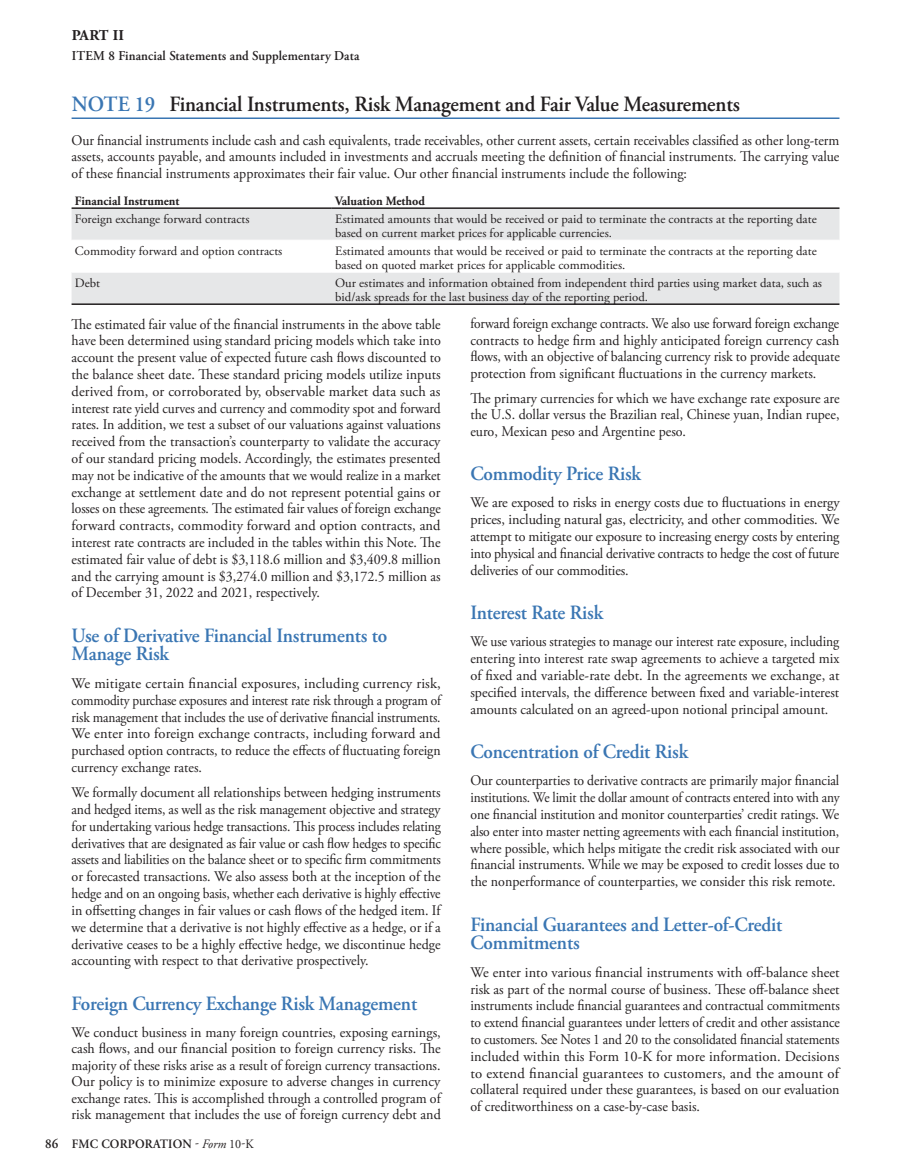
<style>
.page{position:relative;width:905px;height:1175px;background:#fff}
.page>*{position:absolute;margin:0;border:0;box-sizing:border-box;transform-origin:0 0}
.t1{font:600 21.75px "Adobe Garamond Pro";letter-spacing:-.01em;color:#231f20;scale:.95 1}
.t2{font:600 20.25px/18.8px "Adobe Garamond Pro";letter-spacing:-.01em;color:#3a76b3;scale:.95 1}
.t3{font:700 15px "Adobe Garamond Pro";color:#231f20}
.t4{font:14.7px/16.8px "Adobe Garamond Pro";color:#231f20;text-align:justify;scale:.94 1}
.t5{font:14.7px/16.8px "Adobe Garamond Pro";color:#231f20;text-align:justify}
.t6{font:14.7px/16.8px "Adobe Garamond Pro";color:#231f20;text-align:justify;scale:.95 1}
.t7{font:14.7px/16.8px "Adobe Garamond Pro";color:#231f20;text-align:justify;scale:.93 1}
.t8{font:14.7px/16.5px "Adobe Garamond Pro";color:#231f20;text-align:justify;scale:.96 1}
.t9{font:14.7px/16.8px "Adobe Garamond Pro";color:#231f20;text-align:justify;scale:.92 1}
.t10{font:14.7px/16.5px "Adobe Garamond Pro";color:#231f20;text-align:justify;scale:.91 1}
.t11{font:600 13.5px "Adobe Garamond Pro";letter-spacing:.01em;color:#231f20;scale:.95 1}
.t12{font:12.75px/14.2px "Adobe Garamond Pro";color:#231f20}
.t13{font:700 12.75px "Adobe Garamond Pro";color:#231f20;scale:.95 1}
.t14{font:600 12.75px "Adobe Garamond Pro";letter-spacing:.015em;color:#231f20;scale:.95 1}
.s1{color:#3a76b3}
.s2{font-size:13.5px}
.s3{font-weight:400}
.s4{font-weight:400;font-style:italic}
</style>
<div class="page">
<hr style="left:72px;top:117px;width:767px;height:2px;background:#3a76b3">
<svg style="left:72px;top:209px;width:767px;height:94px;fill:#e6e7e8"></svg>
<hr style="left:72px;top:207px;width:260px;height:2px;background:#231f20">
<hr style="left:332px;top:207px;width:507px;height:2px;background:#231f20">
<hr style="left:72px;top:240px;width:260px;height:1px;background:#fff">
<hr style="left:72px;top:272px;width:260px;height:1px;background:#fff">
<hr style="left:332px;top:240px;width:507px;height:1px;background:#fff">
<hr style="left:332px;top:272px;width:507px;height:1px;background:#fff">
<hr style="left:72px;top:303px;width:767px;height:2px;background:#231f20">
<p class="t3" style="left:72px;top:29px;width:54px">PART II</p>
<p class="t11" style="left:72px;top:50px;width:304px">ITEM 8 Financial Statements and Supplementary Data</p>
<h1 class="t1" style="left:72px;top:96px;width:705px"><span class="s1">NOTE 19</span> Financial Instruments, Risk Management and Fair Value Measurements</h1>
<p class="t4" style="left:72px;top:132px;width:818px">Our financial instruments include cash and cash equivalents, trade receivables, other current assets, certain receivables classified as other long-term assets, accounts payable, and amounts included in investments and accruals meeting the definition of financial instruments. The carrying value of these financial instruments approximates their fair value. Our other financial instruments include the following:</p>
<p class="t13" style="left:75px;top:195px;width:112px">Financial Instrument</p>
<p class="t13" style="left:335px;top:195px;width:96px">Valuation Method</p>
<p class="t12" style="left:75px;top:212px;width:176px">Foreign exchange forward contracts</p>
<p class="t12" style="left:335px;top:212px;width:483px">Estimated amounts that would be received or paid to terminate the contracts at the reporting date based on current market prices for applicable currencies.</p>
<p class="t12" style="left:75px;top:244px;width:209px">Commodity forward and option contracts</p>
<p class="t12" style="left:335px;top:244px;width:483px">Estimated amounts that would be received or paid to terminate the contracts at the reporting date based on quoted market prices for applicable commodities.</p>
<p class="t12" style="left:75px;top:276px;width:27px">Debt</p>
<p class="t12" style="left:335px;top:276px;width:488px">Our estimates and information obtained from independent third parties using market data, such as bid/ask spreads for the last business day of the reporting period.</p>
<p class="t4" style="left:72px;top:316px;width:394px">The estimated fair value of the financial instruments in the above table have been determined using standard pricing models which take into account the present value of expected future cash flows discounted to the balance sheet date. These standard pricing models utilize inputs derived from, or corroborated by, observable market data such as interest rate yield curves and currency and commodity spot and forward rates. In addition, we test a subset of our valuations against valuations received from the transaction’s counterparty to validate the accuracy of our standard pricing models. Accordingly, the estimates presented may not be indicative of the amounts that we would realize in a market exchange at settlement date and do not represent potential gains or losses on these agreements. The estimated fair values of foreign exchange forward contracts, commodity forward and option contracts, and interest rate contracts are included in the tables within this Note. The estimated fair value of debt is $3,118.6 million and $3,409.8 million and the carrying amount is $3,274.0 million and $3,172.5 million as of December 31, 2022 and 2021, respectively.</p>
<h2 class="t2" style="left:72px;top:627px;width:334px">Use of Derivative Financial Instruments to<br>Manage Risk</h2>
<p class="t5" style="left:72px;top:675px;width:371px">We mitigate certain financial exposures, including currency risk, commodity purchase exposures and interest rate risk through a program of risk management that includes the use of derivative financial instruments.<br>We enter into foreign exchange contracts, including forward and purchased option contracts, to reduce the effects of fluctuating foreign currency exchange rates.</p>
<p class="t6" style="left:72px;top:784px;width:390px">We formally document all relationships between hedging instruments and hedged items, as well as the risk management objective and strategy for undertaking various hedge transactions. This process includes relating derivatives that are designated as fair value or cash flow hedges to specific assets and liabilities on the balance sheet or to specific firm commitments or forecasted transactions. We also assess both at the inception of the hedge and on an ongoing basis, whether each derivative is highly effective in offsetting changes in fair values or cash flows of the hedged item. If we determine that a derivative is not highly effective as a hedge, or if a derivative ceases to be a highly effective hedge, we discontinue hedge accounting with respect to that derivative prospectively.</p>
<h2 class="t2" style="left:72px;top:995px;width:365px">Foreign Currency Exchange Risk Management</h2>
<p class="t8" style="left:72px;top:1024px;width:386px">We conduct business in many foreign countries, exposing earnings, cash flows, and our financial position to foreign currency risks. The majority of these risks arise as a result of foreign currency transactions.<br>Our policy is to minimize exposure to adverse changes in currency exchange rates. This is accomplished through a controlled program of risk management that includes the use of foreign currency debt and</p>
<p class="t10" style="left:470px;top:316px;width:407px">forward foreign exchange contracts. We also use forward foreign exchange contracts to hedge firm and highly anticipated foreign currency cash flows, with an objective of balancing currency risk to provide adequate protection from significant fluctuations in the currency markets.</p>
<p class="t6" style="left:470px;top:390px;width:390px">The primary currencies for which we have exchange rate exposure are the U.S. dollar versus the Brazilian real, Chinese yuan, Indian rupee, euro, Mexican peso and Argentine peso.</p>
<h2 class="t2" style="left:470px;top:466px;width:181px">Commodity Price Risk</h2>
<p class="t5" style="left:470px;top:495px;width:371px">We are exposed to risks in energy costs due to fluctuations in energy prices, including natural gas, electricity, and other commodities. We attempt to mitigate our exposure to increasing energy costs by entering into physical and financial derivative contracts to hedge the cost of future deliveries of our commodities.</p>
<h2 class="t2" style="left:470px;top:605px;width:141px">Interest Rate Risk</h2>
<p class="t9" style="left:470px;top:634px;width:403px">We use various strategies to manage our interest rate exposure, including entering into interest rate swap agreements to achieve a targeted mix of fixed and variable-rate debt. In the agreements we exchange, at specified intervals, the difference between fixed and variable-interest amounts calculated on an agreed-upon notional principal amount.</p>
<h2 class="t2" style="left:470px;top:744px;width:230px">Concentration of Credit Risk</h2>
<p class="t7" style="left:470px;top:773px;width:398px">Our counterparties to derivative contracts are primarily major financial institutions. We limit the dollar amount of contracts entered into with any one financial institution and monitor counterparties’ credit ratings. We also enter into master netting agreements with each financial institution, where possible, which helps mitigate the credit risk associated with our financial instruments. While we may be exposed to credit losses due to the nonperformance of counterparties, we consider this risk remote.</p>
<h2 class="t2" style="left:470px;top:916px;width:330px">Financial Guarantees and Letter-of-Credit<br>Commitments</h2>
<p class="t5" style="left:470px;top:964px;width:371px">We enter into various financial instruments with off-balance sheet risk as part of the normal course of business. These off-balance sheet instruments include financial guarantees and contractual commitments to extend financial guarantees under letters of credit and other assistance to customers. See Notes 1 and 20 to the consolidated financial statements included within this Form 10-K for more information. Decisions to extend financial guarantees to customers, and the amount of collateral required under these guarantees, is based on our evaluation of creditworthiness on a case-by-case basis.</p>
<p class="t14" style="left:45px;top:1138px;width:221px"><span class="s2">86</span> FMC CORPORATION <span class="s3">-</span> <span class="s4">Form</span> <span class="s3">10-K</span></p>
</div>
